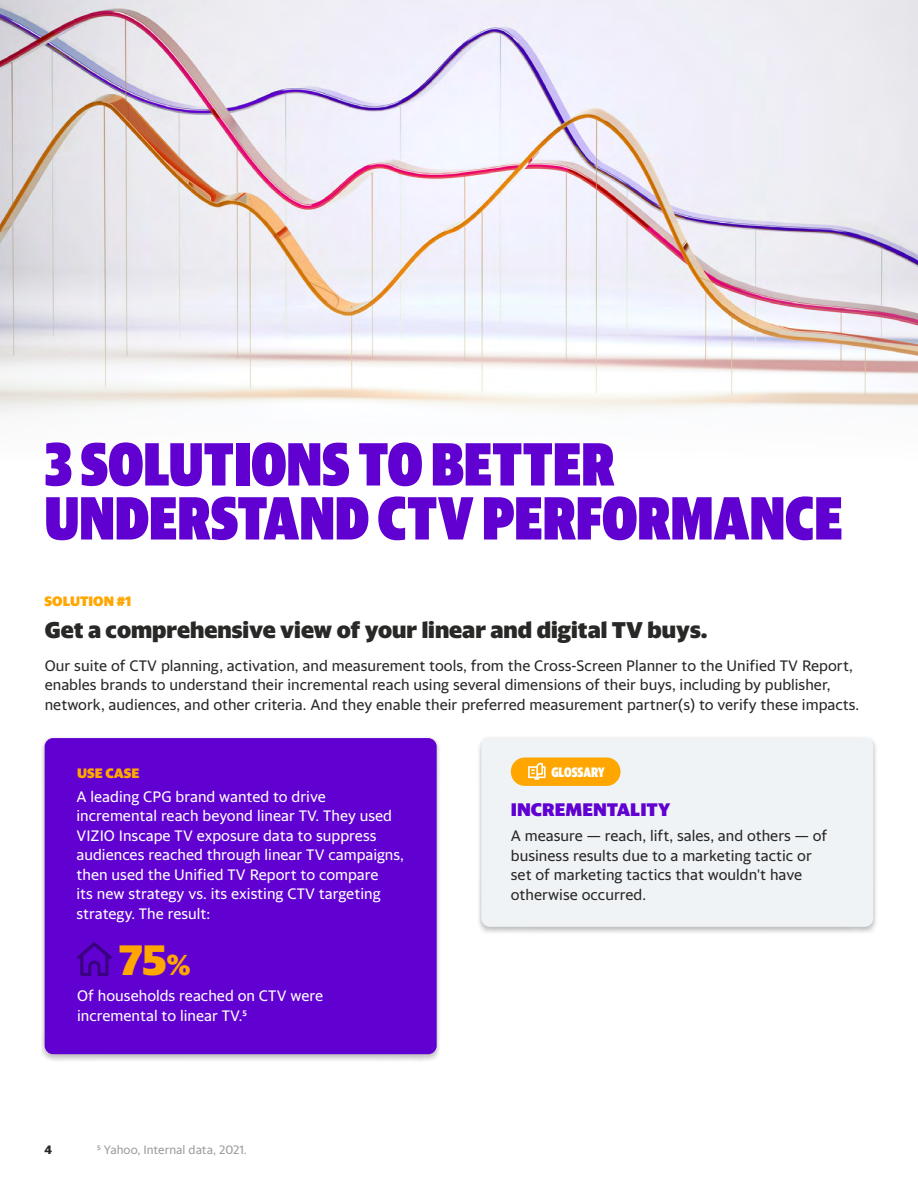
<style>
.page{position:relative;width:918px;height:1188px;background:#fff}
.page>*{position:absolute;margin:0;border:0;box-sizing:border-box;transform-origin:0 0}
.t1{font:900 60px/54px "Yahoo Sans Cond";color:#6001d2}
.t2{font:800 42px "Yahoo Sans";color:#ffa700}
.t3{font:800 22.5px "Yahoo Sans";color:#282827}
.t4{font:800 18px "Yahoo Sans";color:#6001d2}
.t5{font:15px/19.5px "Yahoo Sans";color:#282827}
.t6{font:15px/19.5px "Yahoo Sans";color:#fff}
.t7{font:800 13.5px "Yahoo Sans";color:#ffa700}
.t8{font:800 13.5px "Yahoo Sans Cond";letter-spacing:-.005em;color:#fff}
.t9{font:12px "Yahoo Sans";color:#9d9d9c}
.t10{font:700 12px "Yahoo Sans";color:#282827}
.s1{font-size:28.5px}
</style>
<div class="page">
<img style="left:0;top:0;width:918px;height:288px">
<svg style="left:0;top:288px;width:918px;height:126px"></svg>
<div style="left:477px;top:738px;width:401px;height:197px;background:#f2f2f2"></div>
<div style="left:477px;top:734px;width:400px;height:197px;background:#000;opacity:.1"></div>
<div style="left:481px;top:738px;width:392px;height:189px;background:#f0f3f5;border-radius:9px"></div>
<div style="left:512px;top:758px;width:108px;height:27px;background:#ffa700;border-radius:13px"></div>
<div style="left:511px;top:758px;width:110px;height:28px;border:2px solid #ffa700;border-radius:13px"></div>
<svg style="left:528px;top:763px;width:18px;height:17px"></svg>
<div style="left:40px;top:734px;width:401px;height:324px;background:#000;opacity:.1"></div>
<div style="left:45px;top:738px;width:392px;height:316px;background:#6001d2;border-radius:9px"></div>
<svg style="left:77px;top:942px;width:35px;height:34px"></svg>
<h1 class="t1" style="left:45px;top:431px;width:800px">3 SOLUTIONS TO BETTER<br>UNDERSTAND CTV PERFORMANCE</h1>
<p class="t7" style="left:45px;top:591px;width:88px">SOLUTION #1</p>
<h3 class="t3" style="left:45px;top:612px;width:664px">Get a comprehensive view of your linear and digital TV buys.</h3>
<p class="t5" style="left:45px;top:654px;width:816px">Our suite of CTV planning, activation, and measurement tools, from the Cross-Screen Planner to the Unified TV Report, enables brands to understand their incremental reach using several dimensions of their buys, including by publisher, network, audiences, and other criteria. And they enable their preferred measurement partner(s) to verify these impacts.</p>
<p class="t7" style="left:77px;top:763px;width:64px">USE CASE</p>
<p class="t8" style="left:552px;top:761px;width:55px">GLOSSARY</p>
<p class="t6" style="left:77px;top:785px;width:329px">A leading CPG brand wanted to drive incremental reach beyond linear TV. They used VIZIO Inscape TV exposure data to suppress audiences reached through linear TV campaigns, then used the Unified TV Report to compare<br>its new strategy vs. its existing CTV targeting strategy. The result:</p>
<h2 class="t2" style="left:119px;top:926px;width:73px">75<span class="s1">%</span></h2>
<p class="t6" style="left:77px;top:985px;width:248px">Of households reached on CTV were incremental to linear TV.5</p>
<p class="t10" style="left:45px;top:1140px;width:9px">4</p>
<p class="t9" style="left:97px;top:1140px;width:151px">5 Yahoo, Internal data, 2021.</p>
<p class="t4" style="left:511px;top:795px;width:161px">INCREMENTALITY</p>
<p class="t5" style="left:511px;top:825px;width:318px">A measure — reach, lift, sales, and others — of business results due to a marketing tactic or set of marketing tactics that wouldn't have otherwise occurred.</p>
</div>
